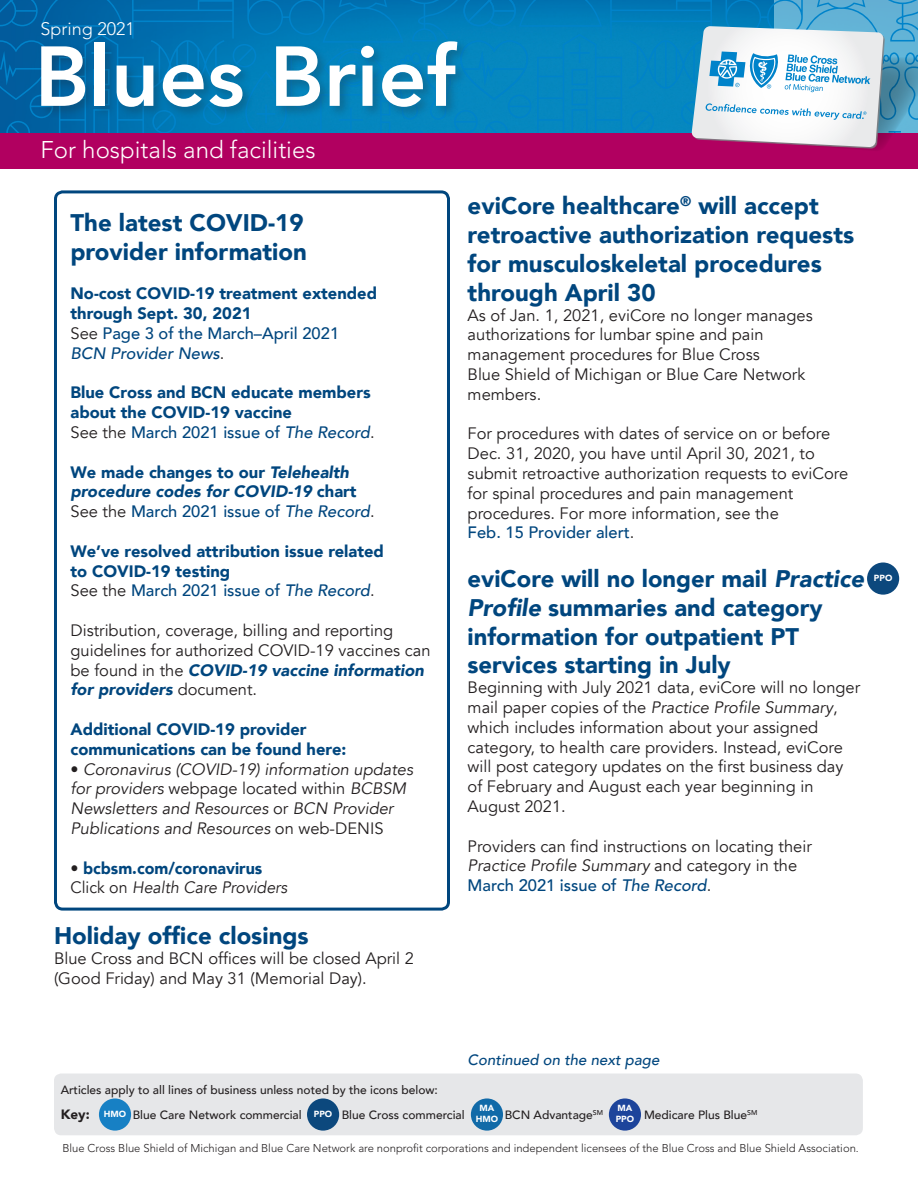
<style>
.page{position:relative;width:918px;height:1188px;background:#fff}
.page>*{position:absolute;margin:0;border:0;box-sizing:border-box;transform-origin:0 0}
.t1{font:800 84px "Avenir LT Std";color:#fff}
.t2{font:900 24px/28.8px "Avenir";color:#00467e}
.t3{font:300 24px "Avenir LT Std";color:#fff}
.t4{font:300 18px "Avenir LT Std";color:#fff}
.t5{font:16.5px/19.8px "Avenir";color:#231f20}
.t6{font:900 16.5px/19.8px "Avenir";color:#00467e}
.t7{font:italic 16.5px/19.8px "Avenir";color:#231f20}
.t8{font:500 16.5px "Avenir";color:#00467e}
.t9{font:italic 900 16.5px "Avenir";color:#00467e}
.t10{font:500 16.5px "Avenir LT Std";color:#00467e}
.t11{font:italic 500 16.5px "Avenir";color:#00467e}
.t12{font:italic 500 15px "Avenir";color:#00467e}
.t13{font:900 13.5px "Avenir";color:#231f20}
.t14{font:500 12px "Avenir";color:#231f20}
.t15{font:300 11.25px "Avenir LT Std";color:#231f20}
.t16{font:900 8.85px/10.5px "Avenir LT Std";color:#fff}
.t17{font:500 7.05px "Avenir";color:#231f20}
.s1{font-weight:400;color:#231f20}
.s2{font-weight:400;font-style:normal;color:#231f20}
.s3{font-style:italic}
.s4{font-style:normal}
.s5{font-weight:900;font-style:italic;color:#00467e}
.s6{font-family:"Avenir";font-weight:400;color:#231f20}
</style>
<div class="page">
<svg style="left:0;top:0;width:918px;height:168px;background:#4572ac"></svg>
<div style="left:54px;top:190px;width:396px;height:721px;border:3px solid #00467e;border-radius:7px"></div>
<div style="left:867px;top:563px;width:32px;height:32px;background:#0c487d;border-radius:50%"></div>
<div style="left:54px;top:1074px;width:809px;height:61px;background:#e6e7e9;border-radius:7px"></div>
<div style="left:99px;top:1098px;width:32px;height:33px;background:#1780c4;border-radius:50%"></div>
<div style="left:307px;top:1098px;width:32px;height:33px;background:#0c487d;border-radius:50%"></div>
<div style="left:471px;top:1098px;width:32px;height:33px;background:#116aa8;border-radius:50%"></div>
<div style="left:609px;top:1098px;width:32px;height:33px;background:#1d449b;border-radius:50%"></div>
<p class="t4" style="left:40px;top:19px;width:96px">Spring 2021</p>
<p class="t1" style="left:35px;top:27px;width:423px">Blues Brief</p>
<p class="t3" style="left:40px;top:136px;width:277px">For hospitals and facilities</p>
<p class="t2" style="left:70px;top:208px;width:235px">The latest COVID-19</p>
<p class="t2" style="left:70px;top:236px;width:238px">provider information</p>
<p class="t6" style="left:70px;top:283px;width:308px">No-cost COVID-19 treatment extended through Sept. 30, 2021</p>
<p class="t8" style="left:70px;top:319px;width:270px"><span class="s1">See</span> Page 3 of the March–April 2021</p>
<p class="t11" style="left:70px;top:343px;width:156px">BCN Provider News<span class="s2">.</span></p>
<p class="t6" style="left:70px;top:382px;width:302px">Blue Cross and BCN educate members</p>
<p class="t6" style="left:70px;top:402px;width:223px">about the COVID-19 vaccine</p>
<p class="t8" style="left:70px;top:418px;width:306px"><span class="s1">See the</span> March 2021 issue of <span class="s3">The Record</span><span class="s1">.</span></p>
<p class="t6" style="left:70px;top:461px;width:280px">We made changes to our <span class="s3">Telehealth</span></p>
<p class="t9" style="left:70px;top:478px;width:288px">procedure codes for COVID-19 <span class="s4">chart</span></p>
<p class="t8" style="left:70px;top:497px;width:306px"><span class="s1">See the</span> March 2021 issue of <span class="s3">The Record</span><span class="s1">.</span></p>
<p class="t6" style="left:70px;top:541px;width:315px">We’ve resolved attribution issue related</p>
<p class="t6" style="left:70px;top:560px;width:161px">to COVID-19 testing</p>
<p class="t8" style="left:70px;top:576px;width:306px"><span class="s1">See the</span> March 2021 issue of <span class="s3">The Record</span><span class="s1">.</span></p>
<p class="t5" style="left:70px;top:621px;width:362px">Distribution, coverage, billing and reporting guidelines for authorized COVID-19 vaccines can be found in the <span class="s5">COVID-19 vaccine information for providers</span> document.</p>
<p class="t6" style="left:70px;top:719px;width:238px">Additional COVID-19 provider</p>
<p class="t6" style="left:70px;top:739px;width:277px">communications can be found here:</p>
<p class="t7" style="left:70px;top:759px;width:344px"><span class="s4">•</span> Coronavirus (COVID-19) information updates</p>
<p class="t7" style="left:70px;top:779px;width:337px">for providers <span class="s4">webpage located within</span> BCBSM<br>Newsletters and Resources <span class="s4">or</span> BCN Provider</p>
<p class="t7" style="left:70px;top:819px;width:315px">Publications and Resources <span class="s4">on web-DENIS</span></p>
<p class="t6" style="left:70px;top:857px;width:193px"><span class="s1">•</span> bcbsm.com/coronavirus</p>
<p class="t7" style="left:70px;top:878px;width:218px"><span class="s4">Click on</span> Health Care Providers</p>
<p class="t2" style="left:54px;top:921px;width:256px">Holiday office closings</p>
<p class="t5" style="left:54px;top:949px;width:361px">Blue Cross and BCN offices will be closed April 2 (Good Friday) and May 31 (Memorial Day).</p>
<p class="t2" style="left:468px;top:191px;width:388px">eviCore healthcare<sup>®</sup> will accept retroactive authorization requests for musculoskeletal procedures through April 30</p>
<p class="t5" style="left:468px;top:305px;width:347px">As of Jan. 1, 2021, eviCore no longer manages</p>
<p class="t5" style="left:468px;top:325px;width:298px">authorizations for lumbar spine and pain</p>
<p class="t5" style="left:468px;top:345px;width:294px">management procedures for Blue Cross</p>
<p class="t5" style="left:468px;top:365px;width:339px">Blue Shield of Michigan or Blue Care Network</p>
<p class="t5" style="left:468px;top:385px;width:75px">members.</p>
<p class="t5" style="left:468px;top:424px;width:364px">For procedures with dates of service on or before<br>Dec. 31, 2020, you have until April 30, 2021, to</p>
<p class="t5" style="left:468px;top:464px;width:382px">submit retroactive authorization requests to eviCore for spinal procedures and pain management</p>
<p class="t5" style="left:468px;top:503px;width:313px">procedures. For more information, see the</p>
<p class="t8" style="left:468px;top:518px;width:168px">Feb. 15 Provider alert<span class="s1">.</span></p>
<p class="t2" style="left:468px;top:564px;width:398px">eviCore will no longer mail <span class="s3">Practice<br>Profile</span> summaries and category information for outpatient PT</p>
<p class="t2" style="left:468px;top:650px;width:265px">services starting in July</p>
<p class="t5" style="left:468px;top:678px;width:394px">Beginning with July 2021 data, eviCore will no longer mail paper copies of the <span class="s3">Practice Profile Summary</span>, which includes information about your assigned</p>
<p class="t5" style="left:468px;top:737px;width:377px">category, to health care providers. Instead, eviCore will post category updates on the first business day</p>
<p class="t5" style="left:468px;top:777px;width:347px">of February and August each year beginning in</p>
<p class="t5" style="left:468px;top:797px;width:100px">August 2021.</p>
<p class="t5" style="left:468px;top:836px;width:346px">Providers can find instructions on locating their</p>
<p class="t7" style="left:468px;top:856px;width:331px">Practice Profile Summary <span class="s4">and category in the</span></p>
<p class="t10" style="left:468px;top:876px;width:245px">March 2021 issue of <span class="s3">The Record</span><span class="s6">.</span></p>
<p class="t16" style="left:874px;top:573px;width:20px">PPO</p>
<p class="t12" style="left:468px;top:1051px;width:193px">Continued on the next page</p>
<p class="t14" style="left:61px;top:1079px;width:379px">Articles apply to all lines of business unless noted by the icons below:</p>
<p class="t13" style="left:61px;top:1102px;width:30px">Key:</p>
<p class="t14" style="left:133px;top:1104px;width:170px">Blue Care Network commercial</p>
<p class="t14" style="left:342px;top:1104px;width:124px">Blue Cross commercial</p>
<p class="t14" style="left:505px;top:1104px;width:100px">BCN Advantage<sup>SM</sup></p>
<p class="t14" style="left:644px;top:1104px;width:105px">Medicare Plus Blue</p>
<p class="t16" style="left:476px;top:1113px;width:24px">HMO</p>
<p class="t16" style="left:616px;top:1103px;width:20px">MA<br>PPO</p>
<p class="t16" style="left:480px;top:1103px;width:16px">MA</p>
<p class="t17" style="left:747px;top:1106px;width:12px">SM</p>
<p class="t16" style="left:104px;top:1109px;width:24px">HMO</p>
<p class="t16" style="left:314px;top:1109px;width:20px">PPO</p>
<p class="t15" style="left:62px;top:1141px;width:798px">Blue Cross Blue Shield of Michigan and Blue Care Network are nonprofit corporations and independent licensees of the Blue Cross and Blue Shield Association.</p>
</div>
